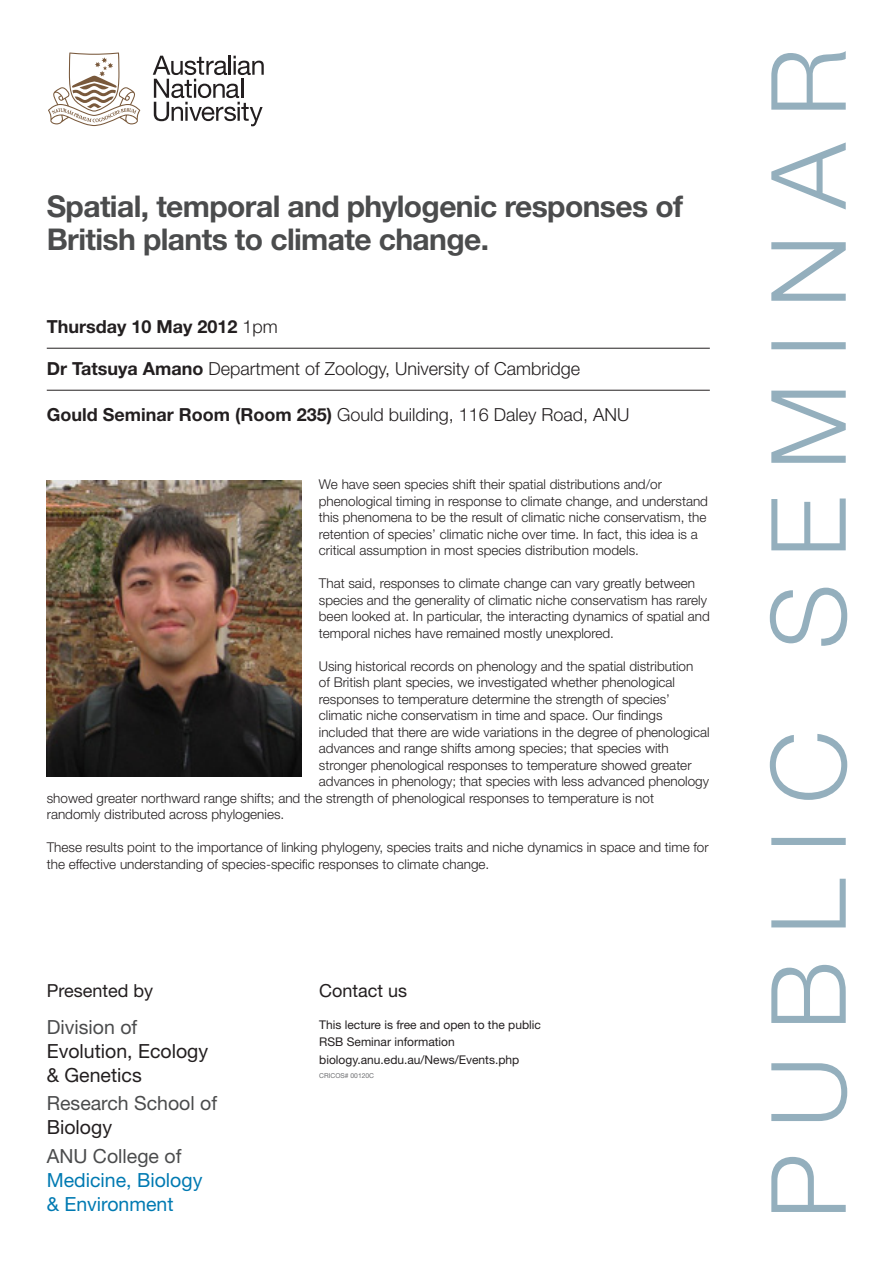
<style>
.page{position:relative;width:893px;height:1263px;background:#fff}
.page>*{position:absolute;margin:0;border:0;box-sizing:border-box;transform-origin:0 0}
.t1{font:700 30px/33px "Helvetica Neue LT Std";letter-spacing:-.02em;color:#4b4c4d}
.wayfinder{font:19.5px/24px "Helvetica Neue LT Std";color:#007ab2}
.wayfinder-2{font:19.5px/24px "Helvetica Neue LT Std";color:#231f20}
.wayfinder-3{font:19.5px/24px "Helvetica Neue LT Std";color:#4b4c4d}
.Time_date{font:300 18px "Helvetica Neue LT Std";color:#231f20}
.time_date_bold{font:300 18px "Helvetica Neue LT Std";color:#231f20}
.Time_date-2{font:700 18px "Helvetica Neue LT Std";color:#231f20}
.wayfinder-4{font:18px "Helvetica Neue LT Std";color:#231f20}
.Presented_by{font:18px "Helvetica Neue LT Std";color:#231f20}
.Body_1st_para_2line{font:300 13.5px/16.5px "Helvetica Neue LT Std";color:#231f20}
.Job_number{font:12px "Helvetica Neue LT Std";color:#231f20}
.note{font:12px "Helvetica Neue LT Std";color:#231f20}
.Job_number-2{font:6.75px "Helvetica Neue LT Std";color:#6c6d70}
.s1{font-weight:300}
.s2{font-weight:700}
.s3{color:#4b4c4d}
.s4{color:#231f20}
</style>
<div class="page">
<svg style="left:153px;top:56px;width:111px;height:70px"></svg>
<svg style="left:48px;top:52px;width:92px;height:74px"></svg>
<hr style="left:47px;top:348px;width:663px;height:1px;background:#231f20">
<hr style="left:47px;top:390px;width:663px;height:1px;background:#231f20">
<svg style="left:770px;top:51px;width:77px;height:1161px"></svg>
<img style="left:47px;top:480px;width:254px;height:296px">
<h2 class="t1" style="left:47px;top:189px;width:638px">Spatial, temporal and phylogenic responses of<br>British plants to climate change.</h2>
<p class="Time_date-2" style="left:47px;top:316px;width:233px">Thursday 10 May 2012 <span class="s1">1pm</span></p>
<p class="Time_date" style="left:47px;top:358px;width:535px"><span class="s2">Dr Tatsuya Amano</span> Department of Zoology, University of Cambridge</p>
<p class="time_date_bold" style="left:47px;top:404px;width:584px"><span class="s2">Gould Seminar Room (Room 235)</span> Gould building, 116 Daley Road, ANU</p>
<p class="Body_1st_para_2line" style="left:319px;top:476px;width:391px">We have seen species shift their spatial distributions and/or phenological timing in response to climate change, and understand this phenomena to be the result of climatic niche conservatism, the retention of species’ climatic niche over time. In fact, this idea is a critical assumption in most species distribution models.</p>
<p class="Body_1st_para_2line" style="left:319px;top:575px;width:392px">That said, responses to climate change can vary greatly between species and the generality of climatic niche conservatism has rarely been looked at. In particular, the interacting dynamics of spatial and temporal niches have remained mostly unexplored.</p>
<p class="Body_1st_para_2line" style="left:319px;top:657px;width:376px">Using historical records on phenology and the spatial distribution</p>
<p class="Body_1st_para_2line" style="left:319px;top:674px;width:358px">of British plant species, we investigated whether phenological</p>
<p class="Body_1st_para_2line" style="left:319px;top:690px;width:353px">responses to temperature determine the strength of species’</p>
<p class="Body_1st_para_2line" style="left:319px;top:707px;width:345px">climatic niche conservatism in time and space. Our findings</p>
<p class="Body_1st_para_2line" style="left:319px;top:723px;width:392px">included that there are wide variations in the degree of phenological</p>
<p class="Body_1st_para_2line" style="left:319px;top:740px;width:351px">advances and range shifts among species; that species with</p>
<p class="Body_1st_para_2line" style="left:319px;top:756px;width:374px">stronger phenological responses to temperature showed greater</p>
<p class="Body_1st_para_2line" style="left:319px;top:773px;width:392px">advances in phenology; that species with less advanced phenology</p>
<p class="Body_1st_para_2line" style="left:47px;top:789px;width:609px">showed greater northward range shifts; and the strength of phenological responses to temperature is not</p>
<p class="Body_1st_para_2line" style="left:47px;top:806px;width:239px">randomly distributed across phylogenies.</p>
<p class="Body_1st_para_2line" style="left:47px;top:839px;width:663px">These results point to the importance of linking phylogeny, species traits and niche dynamics in space and time for the effective understanding of species-specific responses to climate change.</p>
<p class="wayfinder-4" style="left:47px;top:980px;width:108px">Presented by</p>
<p class="wayfinder-2" style="left:47px;top:1015px;width:163px"><span class="s3">Division of<br></span>Evolution, Ecology &amp; Genetics</p>
<p class="wayfinder-3" style="left:47px;top:1091px;width:172px">Research School of<br><span class="s4">Biology</span></p>
<p class="wayfinder" style="left:47px;top:1143px;width:157px"><span class="s3">ANU College of<br></span>Medicine, Biology &amp; Environment</p>
<p class="Presented_by" style="left:319px;top:980px;width:90px">Contact us</p>
<p class="note" style="left:319px;top:1018px;width:223px">This lecture is free and open to the public</p>
<p class="Job_number" style="left:319px;top:1035px;width:137px">RSB Seminar information</p>
<p class="Job_number" style="left:319px;top:1052px;width:202px">biology.anu.edu.au/News/Events.php</p>
<p class="Job_number-2" style="left:319px;top:1071px;width:56px">CRICOS# 00120C</p>
</div>
